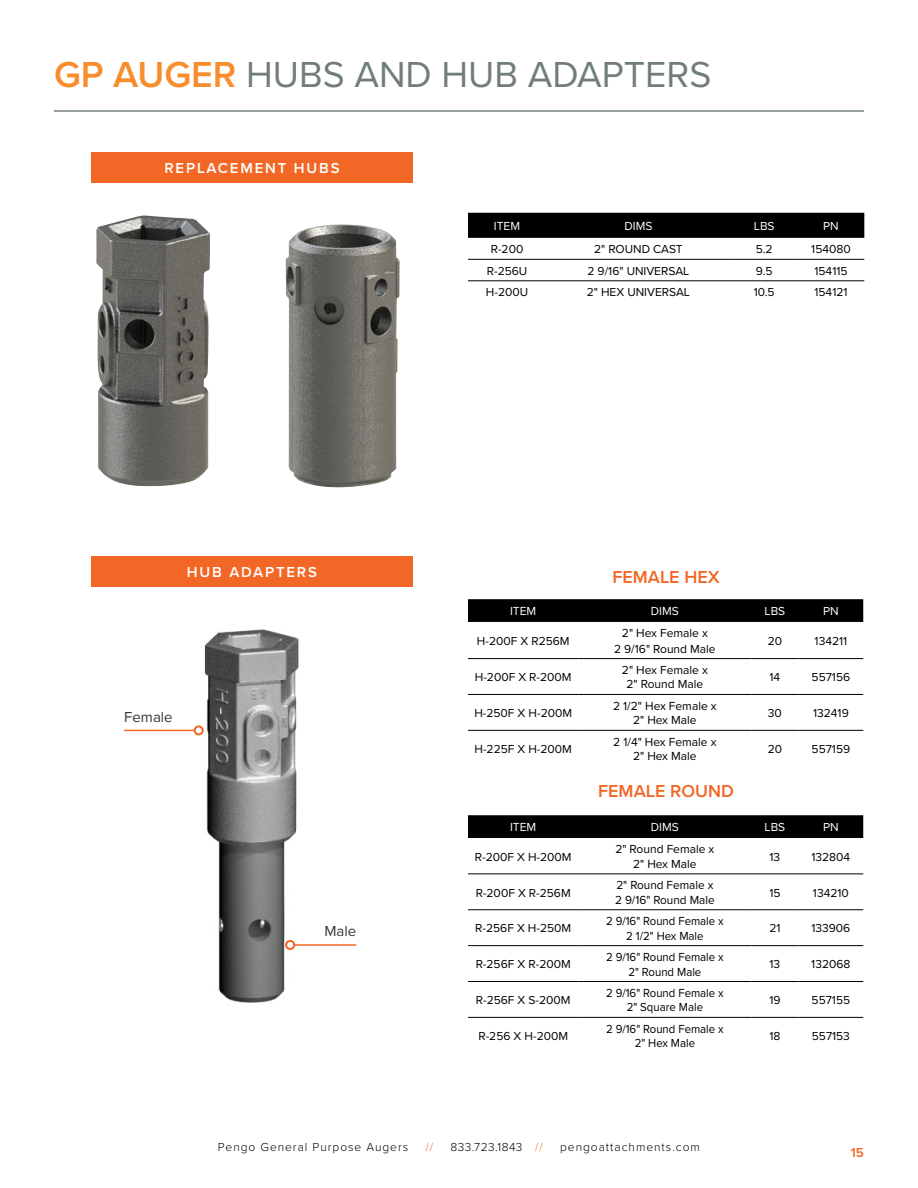
<style>
.page{position:relative;width:918px;height:1188px;background:#fff}
.page>*{position:absolute;margin:0;border:0;box-sizing:border-box;transform-origin:0 0}
.t1{font:37.5px "Proxima Nova";color:#717d7c}
.t2{font:600 18px "Proxima Nova";color:#f26725}
.t3{font:600 15px "Proxima Nova";letter-spacing:.12em;color:#fff}
.t4{font:15px "Proxima Nova";color:#383935}
.t5{font:600 13.5px "Proxima Nova";color:#f26725}
.t6{font:12.15px/14.4px "Proxima Nova";color:#000;text-align:center}
.t7{font:12.15px/14.4px "Proxima Nova";color:#000;text-align:center;scale:.94 1}
.t8{font:12.15px "Proxima Nova";color:#fff}
.t9{font:12px "Proxima Nova";color:#000}
.t10{font:300 12px "Proxima Nova";letter-spacing:.08em;color:#000}
.t11{font:12px "Proxima Nova";color:#fff}
.t12{font:300 12px "Proxima Nova";letter-spacing:.04em;color:#000}
.t13{font:300 12px "Proxima Nova";color:#f26725}
.s1{font-weight:600;color:#f78d2d}
.s2{color:#f26725}
</style>
<div class="page">
<img style="left:196px;top:629px;width:103px;height:374px">
<hr style="left:54px;top:110px;width:810px;height:2px;background:#717d7c">
<hr style="left:124px;top:730px;width:71px;height:1px;background:#f26725">
<div style="left:194px;top:725px;width:10px;height:10px;border:2px solid #f26725;border-radius:50%"></div>
<hr style="left:294px;top:944px;width:62px;height:2px;background:#f26725">
<div style="left:285px;top:940px;width:10px;height:10px;border:2px solid #f26725;border-radius:50%"></div>
<div style="left:468px;top:213px;width:396px;height:25px;background:#000"></div>
<hr style="left:468px;top:259px;width:78px;height:1px;background:#000">
<hr style="left:546px;top:259px;width:185px;height:1px;background:#000">
<hr style="left:731px;top:259px;width:67px;height:1px;background:#000">
<hr style="left:798px;top:259px;width:66px;height:1px;background:#000">
<hr style="left:468px;top:280px;width:78px;height:1px;background:#000">
<hr style="left:546px;top:280px;width:185px;height:1px;background:#000">
<hr style="left:731px;top:280px;width:67px;height:1px;background:#000">
<hr style="left:798px;top:280px;width:66px;height:1px;background:#000">
<svg style="left:468px;top:599px;width:395px;height:23px;background:#020202"></svg>
<hr style="left:468px;top:658px;width:111px;height:1px;background:#000">
<hr style="left:579px;top:658px;width:172px;height:1px;background:#000">
<hr style="left:751px;top:658px;width:48px;height:1px;background:#000">
<hr style="left:799px;top:658px;width:64px;height:1px;background:#000">
<hr style="left:468px;top:694px;width:111px;height:1px;background:#000">
<hr style="left:579px;top:694px;width:172px;height:1px;background:#000">
<hr style="left:751px;top:694px;width:48px;height:1px;background:#000">
<hr style="left:799px;top:694px;width:64px;height:1px;background:#000">
<hr style="left:468px;top:730px;width:111px;height:1px;background:#000">
<hr style="left:579px;top:730px;width:172px;height:1px;background:#000">
<hr style="left:751px;top:730px;width:48px;height:1px;background:#000">
<hr style="left:799px;top:730px;width:64px;height:1px;background:#000">
<div style="left:468px;top:815px;width:395px;height:23px;background:#000"></div>
<hr style="left:468px;top:873px;width:111px;height:1px;background:#000">
<hr style="left:579px;top:873px;width:172px;height:1px;background:#000">
<hr style="left:751px;top:873px;width:48px;height:1px;background:#000">
<hr style="left:799px;top:873px;width:64px;height:1px;background:#000">
<hr style="left:468px;top:909px;width:111px;height:1px;background:#000">
<hr style="left:579px;top:909px;width:172px;height:1px;background:#000">
<hr style="left:751px;top:909px;width:48px;height:1px;background:#000">
<hr style="left:799px;top:909px;width:64px;height:1px;background:#000">
<hr style="left:468px;top:945px;width:111px;height:1px;background:#000">
<hr style="left:579px;top:945px;width:172px;height:1px;background:#000">
<hr style="left:751px;top:945px;width:48px;height:1px;background:#000">
<hr style="left:799px;top:945px;width:64px;height:1px;background:#000">
<hr style="left:468px;top:981px;width:111px;height:1px;background:#000">
<hr style="left:579px;top:981px;width:172px;height:1px;background:#000">
<hr style="left:751px;top:981px;width:48px;height:1px;background:#000">
<hr style="left:799px;top:981px;width:64px;height:1px;background:#000">
<hr style="left:468px;top:1017px;width:111px;height:1px;background:#000">
<hr style="left:579px;top:1017px;width:172px;height:1px;background:#000">
<hr style="left:751px;top:1017px;width:48px;height:1px;background:#000">
<hr style="left:799px;top:1017px;width:64px;height:1px;background:#000">
<div style="left:91px;top:152px;width:322px;height:30px;background:#f26725"></div>
<div style="left:91px;top:556px;width:322px;height:30px;background:#f26725"></div>
<img style="left:96px;top:215px;width:114px;height:271px">
<img style="left:285px;top:224px;width:115px;height:264px">
<h1 class="t1" style="left:54px;top:46px;width:659px"><span class="s1">GP AUGER</span> HUBS AND HUB ADAPTERS</h1>
<p class="t3" style="left:164px;top:157px;width:177px">REPLACEMENT HUBS</p>
<p class="t8" style="left:494px;top:217px;width:28px">ITEM</p>
<p class="t8" style="left:624px;top:217px;width:30px">DIMS</p>
<p class="t11" style="left:754px;top:217px;width:22px">LBS</p>
<p class="t11" style="left:823px;top:217px;width:17px">PN</p>
<p class="t9" style="left:491px;top:240px;width:34px">R-200</p>
<p class="t9" style="left:594px;top:240px;width:90px">2" ROUND CAST</p>
<p class="t9" style="left:756px;top:240px;width:18px">5.2</p>
<p class="t9" style="left:811px;top:240px;width:41px">154080</p>
<p class="t9" style="left:487px;top:262px;width:42px">R-256U</p>
<p class="t9" style="left:587px;top:262px;width:103px">2 9/16" UNIVERSAL</p>
<p class="t9" style="left:756px;top:262px;width:18px">9.5</p>
<p class="t9" style="left:815px;top:262px;width:35px">154115</p>
<p class="t9" style="left:486px;top:283px;width:44px">H-200U</p>
<p class="t9" style="left:587px;top:283px;width:105px">2" HEX UNIVERSAL</p>
<p class="t9" style="left:754px;top:283px;width:22px">10.5</p>
<p class="t9" style="left:815px;top:283px;width:35px">154121</p>
<p class="t4" style="left:124px;top:706px;width:50px">Female</p>
<p class="t3" style="left:187px;top:561px;width:132px">HUB ADAPTERS</p>
<h2 class="t2" style="left:612px;top:563px;width:109px">FEMALE HEX</h2>
<p class="t8" style="left:510px;top:602px;width:28px">ITEM</p>
<p class="t8" style="left:651px;top:602px;width:30px">DIMS</p>
<p class="t11" style="left:765px;top:602px;width:22px">LBS</p>
<p class="t11" style="left:823px;top:602px;width:17px">PN</p>
<p class="t9" style="left:477px;top:632px;width:94px">H-200F X R256M</p>
<p class="t6" style="left:614px;top:625px;width:103px;line-height:15.1px">2" Hex Female x<br>2 9/16" Round Male</p>
<p class="t9" style="left:768px;top:632px;width:16px">20</p>
<p class="t9" style="left:815px;top:632px;width:34px">134211</p>
<p class="t9" style="left:475px;top:668px;width:98px">H-200F X R-200M</p>
<p class="t6" style="left:622px;top:662px;width:87px">2" Hex Female x<br>2" Round Male</p>
<p class="t9" style="left:770px;top:668px;width:12px">14</p>
<p class="t9" style="left:812px;top:668px;width:40px">557156</p>
<p class="t9" style="left:474px;top:704px;width:99px">H-250F X H-200M</p>
<p class="t6" style="left:613px;top:698px;width:105px">2 1/2" Hex Female x<br>2" Hex Male</p>
<p class="t9" style="left:768px;top:704px;width:16px">30</p>
<p class="t9" style="left:813px;top:704px;width:37px">132419</p>
<p class="t9" style="left:474px;top:740px;width:99px">H-225F X H-200M</p>
<p class="t6" style="left:613px;top:734px;width:105px">2 1/4" Hex Female x<br>2" Hex Male</p>
<p class="t9" style="left:768px;top:740px;width:16px">20</p>
<p class="t9" style="left:812px;top:740px;width:40px">557159</p>
<p class="t4" style="left:324px;top:920px;width:33px">Male</p>
<h2 class="t2" style="left:598px;top:778px;width:137px">FEMALE ROUND</h2>
<p class="t8" style="left:510px;top:818px;width:28px">ITEM</p>
<p class="t8" style="left:651px;top:818px;width:30px">DIMS</p>
<p class="t11" style="left:765px;top:818px;width:22px">LBS</p>
<p class="t11" style="left:823px;top:818px;width:17px">PN</p>
<p class="t9" style="left:475px;top:848px;width:98px">R-200F X H-200M</p>
<p class="t6" style="left:615px;top:842px;width:101px">2" Round Female x<br>2" Hex Male</p>
<p class="t9" style="left:770px;top:848px;width:12px">13</p>
<p class="t9" style="left:812px;top:848px;width:40px">132804</p>
<p class="t9" style="left:476px;top:884px;width:97px">R-200F X R-256M</p>
<p class="t6" style="left:615px;top:878px;width:101px;text-align:left">2" Round Female x<br>2 9/16" Round Male</p>
<p class="t9" style="left:769px;top:884px;width:13px">15</p>
<p class="t9" style="left:813px;top:884px;width:37px">134210</p>
<p class="t9" style="left:475px;top:919px;width:98px">R-256F X H-250M</p>
<p class="t7" style="left:606px;top:913px;width:127px">2 9/16" Round Female x<br>2 1/2" Hex Male</p>
<p class="t9" style="left:769px;top:919px;width:13px">21</p>
<p class="t9" style="left:811px;top:919px;width:40px">133906</p>
<p class="t9" style="left:476px;top:955px;width:97px">R-256F X R-200M</p>
<p class="t7" style="left:606px;top:949px;width:127px">2 9/16" Round Female x<br>2" Round Male</p>
<p class="t9" style="left:770px;top:955px;width:12px">13</p>
<p class="t9" style="left:811px;top:955px;width:41px">132068</p>
<p class="t9" style="left:476px;top:991px;width:96px">R-256F X S-200M</p>
<p class="t7" style="left:606px;top:985px;width:127px">2 9/16" Round Female x<br>2" Square Male</p>
<p class="t9" style="left:769px;top:991px;width:13px">19</p>
<p class="t9" style="left:812px;top:991px;width:40px">557155</p>
<p class="t9" style="left:478px;top:1027px;width:91px">R-256 X H-200M</p>
<p class="t7" style="left:606px;top:1021px;width:127px">2 9/16" Round Female x<br>2" Hex Male</p>
<p class="t9" style="left:769px;top:1027px;width:13px">18</p>
<p class="t9" style="left:812px;top:1027px;width:40px">557153</p>
<p class="t10" style="left:218px;top:1138px;width:192px">Pengo General Purpose Augers</p>
<p class="t13" style="left:426px;top:1138px;width:9px">//</p>
<p class="t12" style="left:451px;top:1138px;width:94px">833.723.1843 <span class="s2">//</span></p>
<p class="t10" style="left:560px;top:1138px;width:141px">pengoattachments.com</p>
<p class="t5" style="left:851px;top:1142px;width:15px">15</p>
</div>
